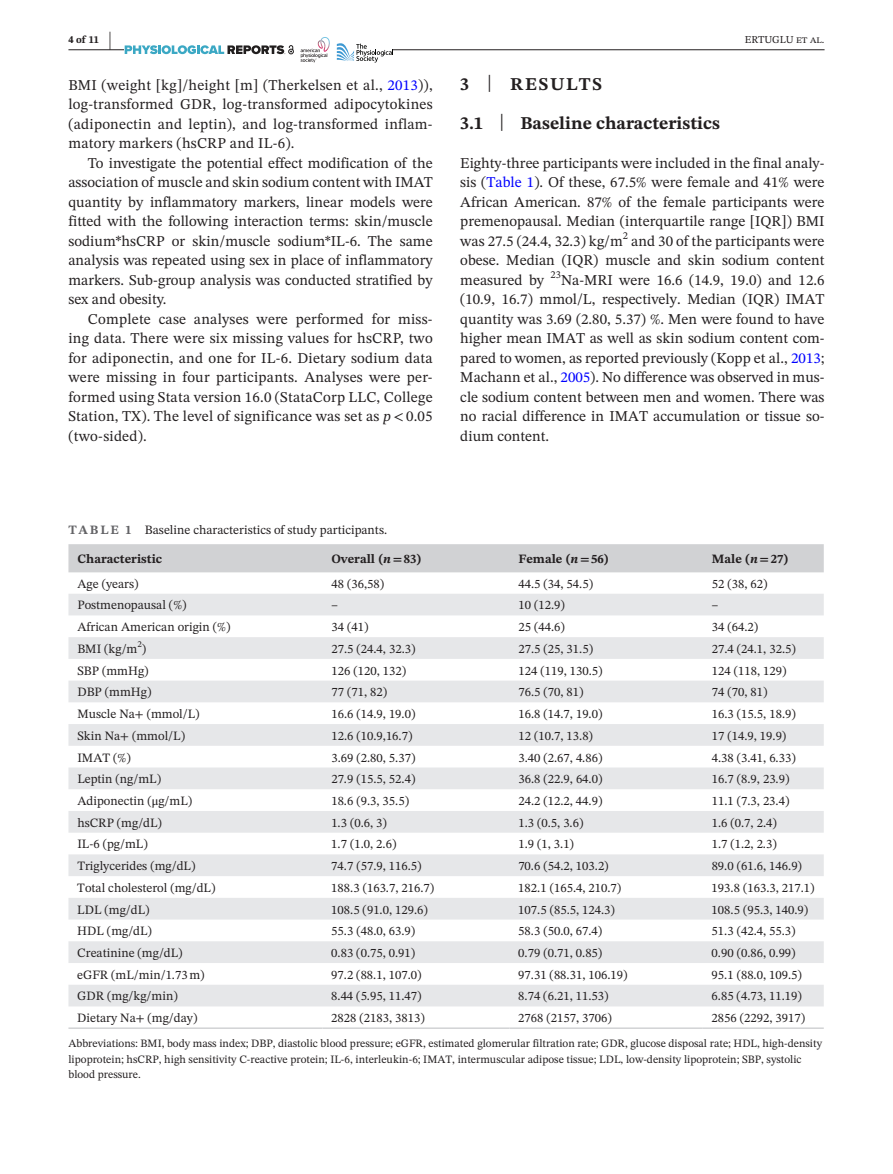
<style>
.page{position:relative;width:893px;height:1174px;background:#fff}
.page>*{position:absolute;margin:0;border:0;box-sizing:border-box;transform-origin:0 0}
.t1{font:700 18px/39px "STIX Two Text";color:#231f20}
.t2{font:15px/19.5px "STIX Two Text";color:#231f20;text-align:justify}
.t3{font:12.75px "STIX Two Text";color:#231f20}
.t4{font:700 12.75px "STIX Two Text";color:#231f20}
.t5{font:11.25px/15.8px "STIX Two Text";color:#231f20}
.t6{font:10.5px "STIX Two Text";color:#231f20}
.t7{font:700 10.5px "STIX Two Text";color:#231f20}
.s1{font-size:21px}
.s2{color:#00f}
.s3{font-style:italic}
.s4{font-family:"STIX"}
.s5{font-weight:400;font-size:23.7px}
.s6{font-weight:700;color:#636366}
</style>
<div class="page">
<hr style="left:68px;top:49px;width:756px;height:1px;background:#231f20">
<div style="left:125px;top:37px;width:268px;height:26px;background:#fff"></div>
<svg style="left:125px;top:45px;width:169px;height:10px"></svg>
<svg style="left:337px;top:43px;width:56px;height:20px"></svg>
<img style="left:320px;top:37px;width:10px;height:14px">
<svg style="left:301px;top:40px;width:26px;height:23px"></svg>
<div style="left:68px;top:544px;width:756px;height:28px;background:#d1d2d4"></div>
<svg style="left:68px;top:594px;width:756px;height:412px;fill:#e6e7e9"></svg>
<hr style="left:68px;top:1027px;width:254px;height:2px;background:#d1d2d4">
<hr style="left:322px;top:1027px;width:187px;height:2px;background:#d1d2d4">
<hr style="left:509px;top:1027px;width:194px;height:2px;background:#d1d2d4">
<hr style="left:703px;top:1027px;width:121px;height:2px;background:#d1d2d4">
<p class="t7" style="left:68px;top:32px;width:44px">4 of 11 <span class="s1">|</span></p>
<p class="t6" style="left:745px;top:32px;width:81px">ERTUGLU et al.</p>
<p class="t2" style="left:68px;top:75px;width:366px">BMI (weight [kg]/height [m] (Therkelsen et al., <span class="s2">2013</span>)), log-transformed GDR, log-transformed adipocytokines (adiponectin and leptin), and log-transformed inflam&shy;matory markers (hsCRP and IL-6).</p>
<p class="t2" style="left:68px;top:153px;width:366px;text-indent:20px">To investigate the potential effect modification of the association of muscle and skin sodium content with IMAT quantity by inflammatory markers, linear models were fitted with the following interaction terms: skin/muscle sodium*hsCRP or skin/muscle sodium*IL-6. The same analysis was repeated using sex in place of inflammatory markers. Sub-group analysis was conducted stratified by sex and obesity.</p>
<p class="t2" style="left:68px;top:309px;width:366px;text-indent:20px">Complete case analyses were performed for miss&shy;ing data. There were six missing values for hsCRP, two for adiponectin, and one for IL-6. Dietary sodium data were missing in four participants. Analyses were per&shy;formed using Stata version 16.0 (StataCorp LLC, College Station, TX). The level of significance was set as <span class="s3">p</span><span class="s4">&lt;</span>0.05 (two-sided).</p>
<p class="t1" style="left:460px;top:65px;width:261px">3 <span class="s5">|</span> RESULTS<br>3.1 <span class="s5">|</span> Baseline characteristics</p>
<p class="t2" style="left:460px;top:153px;width:366px">Eighty-three participants were included in the final analy&shy;sis (<span class="s2">Table 1</span>). Of these, 67.5% were female and 41% were African American. 87% of the female participants were premenopausal. Median (interquartile range [IQR]) BMI was 27.5 (24.4, 32.3) kg/m</p>
<p class="t6" style="left:623px;top:228px;width:7px">2</p>
<p class="t2" style="left:460px;top:231px;width:366px;text-indent:171px">and 30 of the participants were obese. Median (IQR) muscle and skin sodium content measured by</p>
<p class="t6" style="left:551px;top:267px;width:12px">23</p>
<p class="t2" style="left:460px;top:270px;width:366px;text-indent:101px">Na-MRI were 16.6 (14.9, 19.0) and 12.6 (10.9, 16.7) mmol/L, respectively. Median (IQR) IMAT quantity was 3.69 (2.80, 5.37) %. Men were found to have higher mean IMAT as well as skin sodium content com&shy;pared to women, as reported previously (Kopp et al., <span class="s2">2013</span>; Machann et al., <span class="s2">2005</span>). No difference was observed in mus&shy;cle sodium content between men and women. There was no racial difference in IMAT accumulation or tissue so&shy;dium content.</p>
<p class="t3" style="left:68px;top:521px;width:320px"><span class="s6">TABLE 1</span> Baseline characteristics of study participants.</p>
<p class="t4" style="left:77px;top:550px;width:86px">Characteristic</p>
<p class="t4" style="left:331px;top:550px;width:92px">Overall (<span class="s3">n</span><span class="s4">=</span>83)</p>
<p class="t4" style="left:518px;top:550px;width:92px">Female (<span class="s3">n</span><span class="s4">=</span>56)</p>
<p class="t4" style="left:712px;top:550px;width:78px">Male (<span class="s3">n</span><span class="s4">=</span>27)</p>
<p class="t3" style="left:77px;top:574px;width:63px">Age (years)</p>
<p class="t3" style="left:331px;top:574px;width:54px">48 (36,58)</p>
<p class="t3" style="left:518px;top:574px;width:76px">44.5 (34, 54.5)</p>
<p class="t3" style="left:712px;top:574px;width:57px">52 (38, 62)</p>
<p class="t3" style="left:77px;top:596px;width:111px">Postmenopausal (%)</p>
<p class="t3" style="left:331px;top:596px;width:8px">–</p>
<p class="t3" style="left:518px;top:596px;width:48px">10 (12.9)</p>
<p class="t3" style="left:712px;top:596px;width:8px">–</p>
<p class="t3" style="left:77px;top:618px;width:154px">African American origin (%)</p>
<p class="t3" style="left:331px;top:618px;width:38px">34 (41)</p>
<p class="t3" style="left:518px;top:618px;width:48px">25 (44.6)</p>
<p class="t3" style="left:712px;top:618px;width:48px">34 (64.2)</p>
<p class="t3" style="left:77px;top:639px;width:70px">BMI (kg/m<sup>2</sup>)</p>
<p class="t3" style="left:331px;top:639px;width:86px">27.5 (24.4, 32.3)</p>
<p class="t3" style="left:518px;top:639px;width:76px">27.5 (25, 31.5)</p>
<p class="t3" style="left:712px;top:639px;width:86px">27.4 (24.1, 32.5)</p>
<p class="t3" style="left:77px;top:661px;width:73px">SBP (mmHg)</p>
<p class="t3" style="left:331px;top:661px;width:76px">126 (120, 132)</p>
<p class="t3" style="left:518px;top:661px;width:86px">124 (119, 130.5)</p>
<p class="t3" style="left:712px;top:661px;width:76px">124 (118, 129)</p>
<p class="t3" style="left:77px;top:683px;width:75px">DBP (mmHg)</p>
<p class="t3" style="left:331px;top:683px;width:57px">77 (71, 82)</p>
<p class="t3" style="left:518px;top:683px;width:67px">76.5 (70, 81)</p>
<p class="t3" style="left:712px;top:683px;width:57px">74 (70, 81)</p>
<p class="t3" style="left:77px;top:704px;width:124px">Muscle Na<span class="s4">+</span> (mmol/L)</p>
<p class="t3" style="left:331px;top:704px;width:86px">16.6 (14.9, 19.0)</p>
<p class="t3" style="left:518px;top:704px;width:86px">16.8 (14.7, 19.0)</p>
<p class="t3" style="left:712px;top:704px;width:86px">16.3 (15.5, 18.9)</p>
<p class="t3" style="left:77px;top:726px;width:109px">Skin Na<span class="s4">+</span> (mmol/L)</p>
<p class="t3" style="left:331px;top:726px;width:83px">12.6 (10.9,16.7)</p>
<p class="t3" style="left:518px;top:726px;width:76px">12 (10.7, 13.8)</p>
<p class="t3" style="left:712px;top:726px;width:76px">17 (14.9, 19.9)</p>
<p class="t3" style="left:77px;top:748px;width:55px">IMAT (%)</p>
<p class="t3" style="left:331px;top:748px;width:86px">3.69 (2.80, 5.37)</p>
<p class="t3" style="left:518px;top:748px;width:86px">3.40 (2.67, 4.86)</p>
<p class="t3" style="left:712px;top:748px;width:86px">4.38 (3.41, 6.33)</p>
<p class="t3" style="left:77px;top:770px;width:85px">Leptin (ng/mL)</p>
<p class="t3" style="left:331px;top:770px;width:86px">27.9 (15.5, 52.4)</p>
<p class="t3" style="left:518px;top:770px;width:86px">36.8 (22.9, 64.0)</p>
<p class="t3" style="left:712px;top:770px;width:79px">16.7 (8.9, 23.9)</p>
<p class="t3" style="left:77px;top:791px;width:116px">Adiponectin (<span class="s4">μ</span>g/mL)</p>
<p class="t3" style="left:331px;top:791px;width:79px">18.6 (9.3, 35.5)</p>
<p class="t3" style="left:518px;top:791px;width:86px">24.2 (12.2, 44.9)</p>
<p class="t3" style="left:712px;top:791px;width:79px">11.1 (7.3, 23.4)</p>
<p class="t3" style="left:77px;top:813px;width:86px">hsCRP (mg/dL)</p>
<p class="t3" style="left:331px;top:813px;width:57px">1.3 (0.6, 3)</p>
<p class="t3" style="left:518px;top:813px;width:67px">1.3 (0.5, 3.6)</p>
<p class="t3" style="left:712px;top:813px;width:67px">1.6 (0.7, 2.4)</p>
<p class="t3" style="left:77px;top:835px;width:72px">IL-6 (pg/mL)</p>
<p class="t3" style="left:331px;top:835px;width:67px">1.7 (1.0, 2.6)</p>
<p class="t3" style="left:518px;top:835px;width:57px">1.9 (1, 3.1)</p>
<p class="t3" style="left:712px;top:835px;width:67px">1.7 (1.2, 2.3)</p>
<p class="t3" style="left:77px;top:856px;width:120px">Triglycerides (mg/dL)</p>
<p class="t3" style="left:331px;top:856px;width:92px">74.7 (57.9, 116.5)</p>
<p class="t3" style="left:518px;top:856px;width:92px">70.6 (54.2, 103.2)</p>
<p class="t3" style="left:712px;top:856px;width:92px">89.0 (61.6, 146.9)</p>
<p class="t3" style="left:77px;top:878px;width:140px">Total cholesterol (mg/dL)</p>
<p class="t3" style="left:331px;top:878px;width:104px">188.3 (163.7, 216.7)</p>
<p class="t3" style="left:518px;top:878px;width:104px">182.1 (165.4, 210.7)</p>
<p class="t3" style="left:712px;top:878px;width:104px">193.8 (163.3, 217.1)</p>
<p class="t3" style="left:77px;top:900px;width:74px">LDL (mg/dL)</p>
<p class="t3" style="left:331px;top:900px;width:98px">108.5 (91.0, 129.6)</p>
<p class="t3" style="left:518px;top:900px;width:98px">107.5 (85.5, 124.3)</p>
<p class="t3" style="left:712px;top:900px;width:98px">108.5 (95.3, 140.9)</p>
<p class="t3" style="left:77px;top:922px;width:76px">HDL (mg/dL)</p>
<p class="t3" style="left:331px;top:922px;width:86px">55.3 (48.0, 63.9)</p>
<p class="t3" style="left:518px;top:922px;width:86px">58.3 (50.0, 67.4)</p>
<p class="t3" style="left:712px;top:922px;width:86px">51.3 (42.4, 55.3)</p>
<p class="t3" style="left:77px;top:943px;width:107px">Creatinine (mg/dL)</p>
<p class="t3" style="left:331px;top:943px;width:86px">0.83 (0.75, 0.91)</p>
<p class="t3" style="left:518px;top:943px;width:86px">0.79 (0.71, 0.85)</p>
<p class="t3" style="left:712px;top:943px;width:86px">0.90 (0.86, 0.99)</p>
<p class="t3" style="left:77px;top:965px;width:129px">eGFR (mL/min/1.73m)</p>
<p class="t3" style="left:331px;top:965px;width:92px">97.2 (88.1, 107.0)</p>
<p class="t3" style="left:518px;top:965px;width:111px">97.31 (88.31, 106.19)</p>
<p class="t3" style="left:712px;top:965px;width:92px">95.1 (88.0, 109.5)</p>
<p class="t3" style="left:77px;top:987px;width:102px">GDR (mg/kg/min)</p>
<p class="t3" style="left:331px;top:987px;width:92px">8.44 (5.95, 11.47)</p>
<p class="t3" style="left:518px;top:987px;width:92px">8.74 (6.21, 11.53)</p>
<p class="t3" style="left:712px;top:987px;width:92px">6.85 (4.73, 11.19)</p>
<p class="t3" style="left:77px;top:1008px;width:122px">Dietary Na<span class="s4">+</span> (mg/day)</p>
<p class="t3" style="left:331px;top:1008px;width:95px">2828 (2183, 3813)</p>
<p class="t3" style="left:518px;top:1008px;width:95px">2768 (2157, 3706)</p>
<p class="t3" style="left:712px;top:1008px;width:95px">2856 (2292, 3917)</p>
<p class="t5" style="left:68px;top:1035px;width:755px">Abbreviations: BMI, body mass index; DBP, diastolic blood pressure; eGFR, estimated glomerular filtration rate; GDR, glucose disposal rate; HDL, high-density lipoprotein; hsCRP, high sensitivity C-reactive protein; IL-6, interleukin-6; IMAT, intermuscular adipose tissue; LDL, low-density lipoprotein; SBP, systolic blood pressure.</p>
</div>
